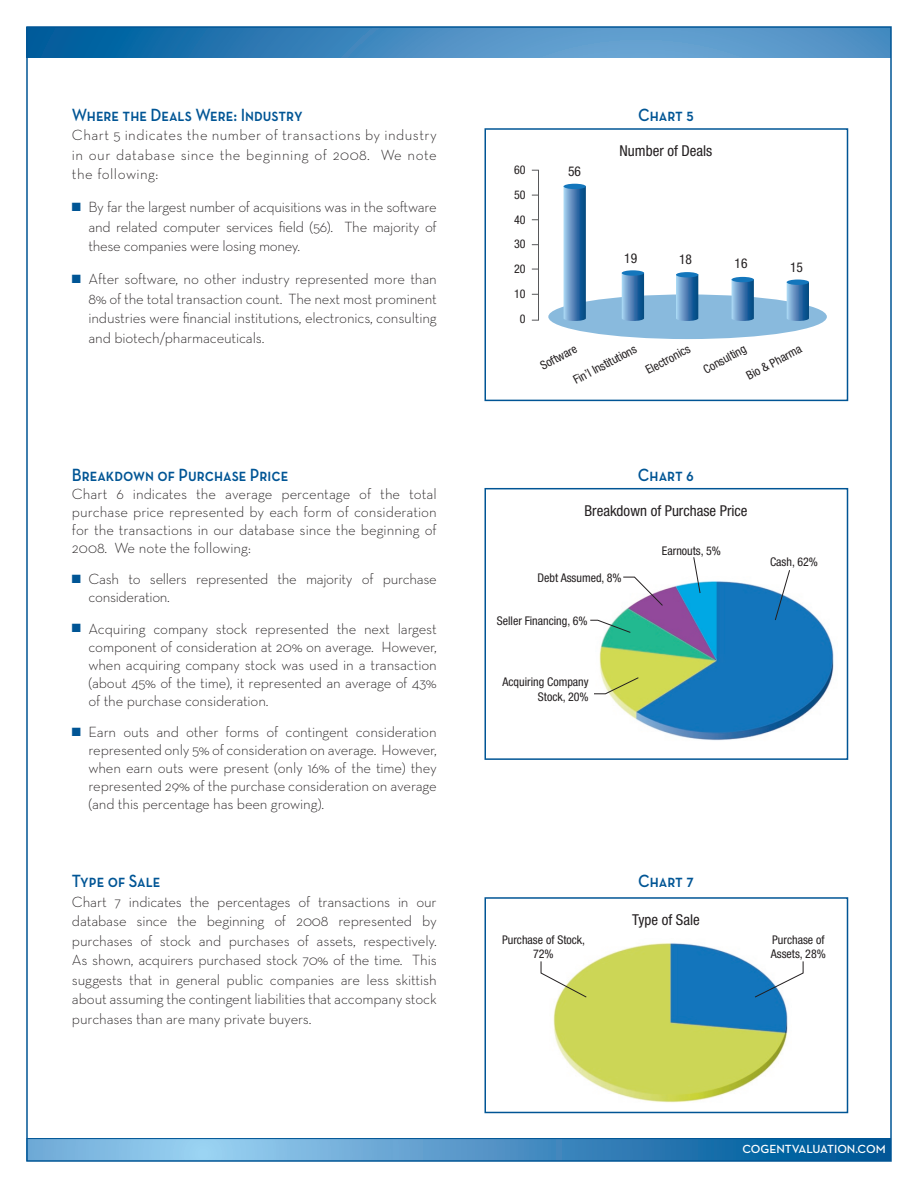
<style>
.page{position:relative;width:918px;height:1188px;background:#fff}
.page>*{position:absolute;margin:0;border:0;box-sizing:border-box;transform-origin:0 0}
.t1{font:18px "Neutra Text Demi SC";color:#005595;scale:.9 1}
.t2{font:300 15px/19.5px "Neutra Text";letter-spacing:-.01em;color:#231f20;text-align:justify}
.t3{font:condensed 15px "Helvetica Neue";color:#231f20}
.t4{font:condensed 13.5px "Helvetica Neue";color:#231f20}
.t5{font:condensed 12px/24.8px "Helvetica Neue";color:#231f20}
.t6{font:12px "Neutra Text Demi SC";color:#fff}
.s1{color:#005595}
</style>
<div class="page">
<svg style="left:29px;top:29px;width:860px;height:28px;background:#4088be"></svg>
<svg style="left:29px;top:1139px;width:860px;height:20px;background:#5096c7"></svg>
<hr style="left:27px;top:1138px;width:864px;height:1px;background:#005595">
<div style="left:548px;top:294px;width:279px;height:45px;background:#89badd;border-radius:50%"></div>
<svg style="left:564px;top:187px;width:22px;height:134px;background:#4a80b3"></svg>
<div style="left:564px;top:184px;width:22px;height:5px;background:#1376bc;border-radius:50%"></div>
<svg style="left:622px;top:274px;width:22px;height:47px"></svg>
<div style="left:622px;top:270px;width:22px;height:6px;background:#1376bc;border-radius:50%"></div>
<svg style="left:676px;top:275px;width:22px;height:46px"></svg>
<div style="left:676px;top:272px;width:22px;height:5px;background:#1376bc;border-radius:50%"></div>
<svg style="left:732px;top:280px;width:22px;height:41px"></svg>
<div style="left:732px;top:277px;width:22px;height:5px;background:#1376bc;border-radius:50%"></div>
<svg style="left:787px;top:283px;width:22px;height:38px"></svg>
<div style="left:787px;top:280px;width:22px;height:5px;background:#1376bc;border-radius:50%"></div>
<div style="left:484px;top:128px;width:364px;height:273px;border:2px solid #005595"></div>
<hr style="left:538px;top:170px;width:1px;height:150px;background:#57585a">
<div style="left:484px;top:488px;width:364px;height:272px;border:2px solid #005595"></div>
<img style="left:599px;top:581px;width:235px;height:160px">
<svg style="left:590px;top:619px;width:41px;height:14px"></svg>
<svg style="left:622px;top:576px;width:42px;height:30px"></svg>
<svg style="left:693px;top:557px;width:8px;height:37px"></svg>
<svg style="left:774px;top:570px;width:17px;height:51px"></svg>
<svg style="left:594px;top:677px;width:45px;height:18px"></svg>
<img style="left:553px;top:943px;width:235px;height:160px">
<div style="left:484px;top:897px;width:364px;height:216px;border:2px solid #005595"></div>
<svg style="left:540px;top:961px;width:47px;height:37px"></svg>
<svg style="left:754px;top:961px;width:50px;height:37px"></svg>
<p class="t1" style="left:72px;top:103px;width:258px">Where the Deals Were: Industry</p>
<p class="t2" style="left:72px;top:125px;width:366px">Chart 5 indicates the number of transactions by industry in our database since the beginning of 2008. We note the following:</p>
<p class="t2" style="left:88px;top:197px;width:350px;text-indent:-16px"><span class="s1">■</span> By far the largest number of acquisitions was in the software and related computer services field (56). The majority of these companies were losing money.</p>
<p class="t2" style="left:88px;top:269px;width:350px;text-indent:-16px"><span class="s1">■</span> After software, no other industry represented more than 8% of the total transaction count. The next most prominent industries were financial institutions, electronics, consulting and biotech/pharmaceuticals.</p>
<p class="t1" style="left:72px;top:463px;width:242px">Breakdown of Purchase Price</p>
<p class="t2" style="left:72px;top:484px;width:366px;line-height:18px">Chart 6 indicates the average percentage of the total purchase price represented by each form of consideration for the transactions in our database since the beginning of 2008. We note the following:</p>
<p class="t2" style="left:88px;top:570px;width:350px;line-height:18px;text-indent:-16px"><span class="s1">■</span> Cash to sellers represented the majority of purchase consideration.</p>
<p class="t2" style="left:88px;top:619px;width:350px;line-height:18px;text-indent:-16px"><span class="s1">■</span> Acquiring company stock represented the next largest component of consideration at 20% on average. However, when acquiring company stock was used in a transaction (about 45% of the time), it represented an average of 43% of the purchase consideration.</p>
<p class="t2" style="left:88px;top:723px;width:350px;line-height:18px;text-indent:-16px"><span class="s1">■</span> Earn outs and other forms of contingent consideration represented only 5% of consideration on average. However, when earn outs were present (only 16% of the time) they represented 29% of the purchase consideration on average (and this percentage has been growing).</p>
<p class="t1" style="left:72px;top:870px;width:100px">Type of Sale</p>
<p class="t2" style="left:72px;top:891px;width:366px">Chart 7 indicates the percentages of transactions in our database since the beginning of 2008 represented by purchases of stock and purchases of assets, respectively.<br>As shown, acquirers purchased stock 70% of the time. This suggests that in general public companies are less skittish about assuming the contingent liabilities that accompany stock purchases than are many private buyers.</p>
<p class="t1" style="left:638px;top:103px;width:63px">Chart 5</p>
<p class="t5" style="left:514px;top:157px;width:13px">60</p>
<p class="t4" style="left:568px;top:164px;width:14px">56</p>
<p class="t5" style="left:514px;top:182px;width:13px;text-align:center">50<br>40<br>30<br>20<br>10<br>0</p>
<p class="t3" style="left:620px;top:142px;width:94px">Number of Deals</p>
<p class="t4" style="left:624px;top:250px;width:14px">19</p>
<p class="t4" style="left:679px;top:252px;width:14px">18</p>
<p class="t4" style="left:735px;top:255px;width:14px">16</p>
<p class="t4" style="left:790px;top:259px;width:14px">15</p>
<p class="t5" style="left:629px;top:337px;width:50px;line-height:25.2px;text-indent:-69px;rotate:-28deg">Fin’l Institutions<br>Electronics</p>
<p class="t5" style="left:729px;top:342px;width:62px;line-height:26.1px;text-indent:-35px;rotate:-28deg">Consulting<br>Bio &amp; Pharma</p>
<p class="t5" style="left:535px;top:355px;width:41px;rotate:-28deg">Software</p>
<p class="t1" style="left:638px;top:463px;width:64px">Chart 6</p>
<p class="t3" style="left:584px;top:502px;width:165px">Breakdown of Purchase Price</p>
<p class="t5" style="left:538px;top:565px;width:86px">Debt Assumed, 8%</p>
<p class="t5" style="left:497px;top:608px;width:92px">Seller Financing, 6%</p>
<p class="t5" style="left:502px;top:675px;width:88px;line-height:14.4px;text-align:right">Acquiring Company<br>Stock, 20%</p>
<p class="t5" style="left:662px;top:538px;width:61px">Earnouts, 5%</p>
<p class="t5" style="left:770px;top:549px;width:49px">Cash, 62%</p>
<p class="t1" style="left:638px;top:870px;width:63px">Chart 7</p>
<p class="t3" style="left:632px;top:911px;width:69px">Type of Sale</p>
<p class="t5" style="left:502px;top:932px;width:85px;line-height:14.4px;text-align:center">Purchase of Stock,<br>72%</p>
<p class="t5" style="left:771px;top:932px;width:57px;line-height:14.4px">Purchase of<br>Assets, 28%</p>
<p class="t6" style="left:742px;top:1142px;width:145px">COGENTVALUATION.COM</p>
</div>
